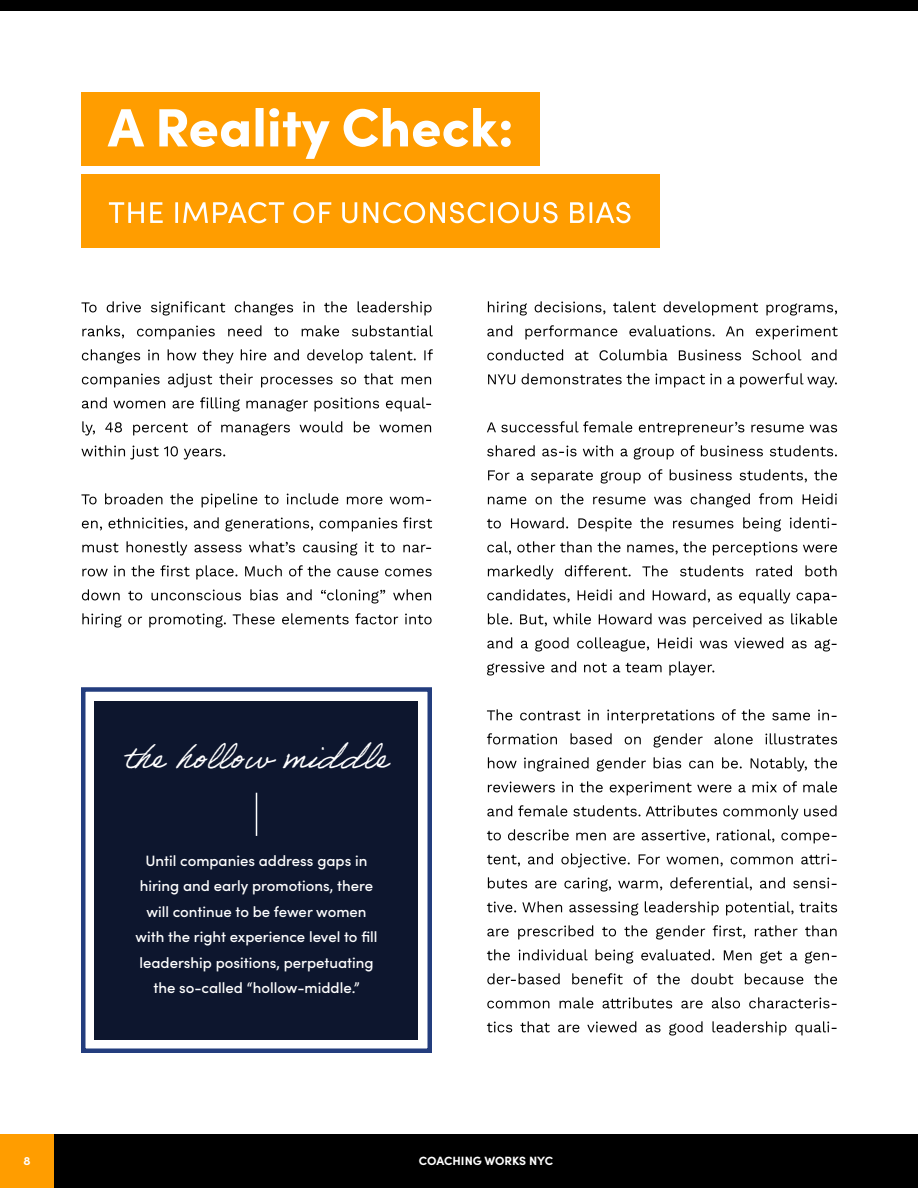
<style>
.page{position:relative;width:918px;height:1188px;background:#fff}
.page>*{position:absolute;margin:0;border:0;box-sizing:border-box;transform-origin:0 0}
.t1{font:33px "Adobe Handwriting Ernie";color:#fff}
.t2{font:500 15px/25.5px "Sofia Pro";color:#fff;text-align:center}
.t3{font:700 12px "Sofia Pro";color:#fff}
</style>
<div class="page">
<div style="left:0;top:1134px;width:54px;height:54px;background:#ff9d00"></div>
<div style="left:54px;top:1134px;width:864px;height:54px;background:#000"></div>
<div style="left:0;top:0;width:918px;height:11px;background:#000"></div>
<div style="left:81px;top:92px;width:459px;height:73px;background:#ff9d00"></div>
<div style="left:81px;top:174px;width:579px;height:74px;background:#ff9d00"></div>
<div style="left:94px;top:701px;width:324px;height:339px;background:#0d162e"></div>
<div style="left:81px;top:687px;width:351px;height:366px;border:4px solid #233d7e"></div>
<hr style="left:256px;top:793px;width:1px;height:43px;background:#fff">
<svg style="left:487px;top:1021px;width:350px;height:15px"></svg>
<svg style="left:487px;top:997px;width:350px;height:11px"></svg>
<svg style="left:487px;top:973px;width:350px;height:11px"></svg>
<svg style="left:487px;top:949px;width:350px;height:15px"></svg>
<svg style="left:487px;top:925px;width:350px;height:15px"></svg>
<svg style="left:487px;top:901px;width:350px;height:15px"></svg>
<svg style="left:488px;top:877px;width:349px;height:15px"></svg>
<svg style="left:487px;top:853px;width:350px;height:15px"></svg>
<svg style="left:487px;top:829px;width:350px;height:14px"></svg>
<svg style="left:487px;top:805px;width:350px;height:15px"></svg>
<svg style="left:488px;top:781px;width:349px;height:14px"></svg>
<svg style="left:488px;top:757px;width:349px;height:15px"></svg>
<svg style="left:487px;top:733px;width:350px;height:15px"></svg>
<svg style="left:487px;top:709px;width:350px;height:14px"></svg>
<svg style="left:487px;top:661px;width:227px;height:15px"></svg>
<svg style="left:487px;top:637px;width:350px;height:15px"></svg>
<svg style="left:488px;top:613px;width:349px;height:14px"></svg>
<svg style="left:487px;top:589px;width:350px;height:15px"></svg>
<svg style="left:488px;top:565px;width:349px;height:15px"></svg>
<svg style="left:487px;top:541px;width:350px;height:14px"></svg>
<svg style="left:487px;top:517px;width:350px;height:15px"></svg>
<svg style="left:488px;top:493px;width:349px;height:15px"></svg>
<svg style="left:488px;top:469px;width:349px;height:15px"></svg>
<svg style="left:487px;top:445px;width:350px;height:15px"></svg>
<svg style="left:487px;top:421px;width:350px;height:14px"></svg>
<svg style="left:488px;top:373px;width:349px;height:15px"></svg>
<svg style="left:487px;top:349px;width:350px;height:11px"></svg>
<svg style="left:487px;top:325px;width:351px;height:14px"></svg>
<svg style="left:488px;top:301px;width:349px;height:15px"></svg>
<svg style="left:82px;top:613px;width:350px;height:15px"></svg>
<svg style="left:82px;top:589px;width:349px;height:15px"></svg>
<svg style="left:82px;top:565px;width:350px;height:14px"></svg>
<svg style="left:82px;top:541px;width:349px;height:15px"></svg>
<svg style="left:82px;top:517px;width:350px;height:15px"></svg>
<svg style="left:81px;top:493px;width:350px;height:14px"></svg>
<svg style="left:81px;top:445px;width:144px;height:15px"></svg>
<svg style="left:82px;top:421px;width:349px;height:15px"></svg>
<svg style="left:82px;top:397px;width:349px;height:15px"></svg>
<svg style="left:82px;top:373px;width:349px;height:15px"></svg>
<svg style="left:82px;top:349px;width:351px;height:15px"></svg>
<svg style="left:82px;top:325px;width:351px;height:14px"></svg>
<svg style="left:81px;top:301px;width:351px;height:15px"></svg>
<svg style="left:109px;top:202px;width:521px;height:21px"></svg>
<svg style="left:108px;top:108px;width:403px;height:51px"></svg>
<h1 class="t1" style="left:124px;top:738px;width:266px">the hollow middle</h1>
<p class="t2" style="left:135px;top:847px;width:244px">Until companies address gaps in hiring and early promotions, there will continue to be fewer women with the right experience level to fill leadership positions, perpetuating the so-called “hollow-middle.”</p>
<p class="t3" style="left:23px;top:1152px;width:9px">8</p>
<p class="t3" style="left:419px;top:1152px;width:136px">COACHING WORKS NYC</p>
</div>
